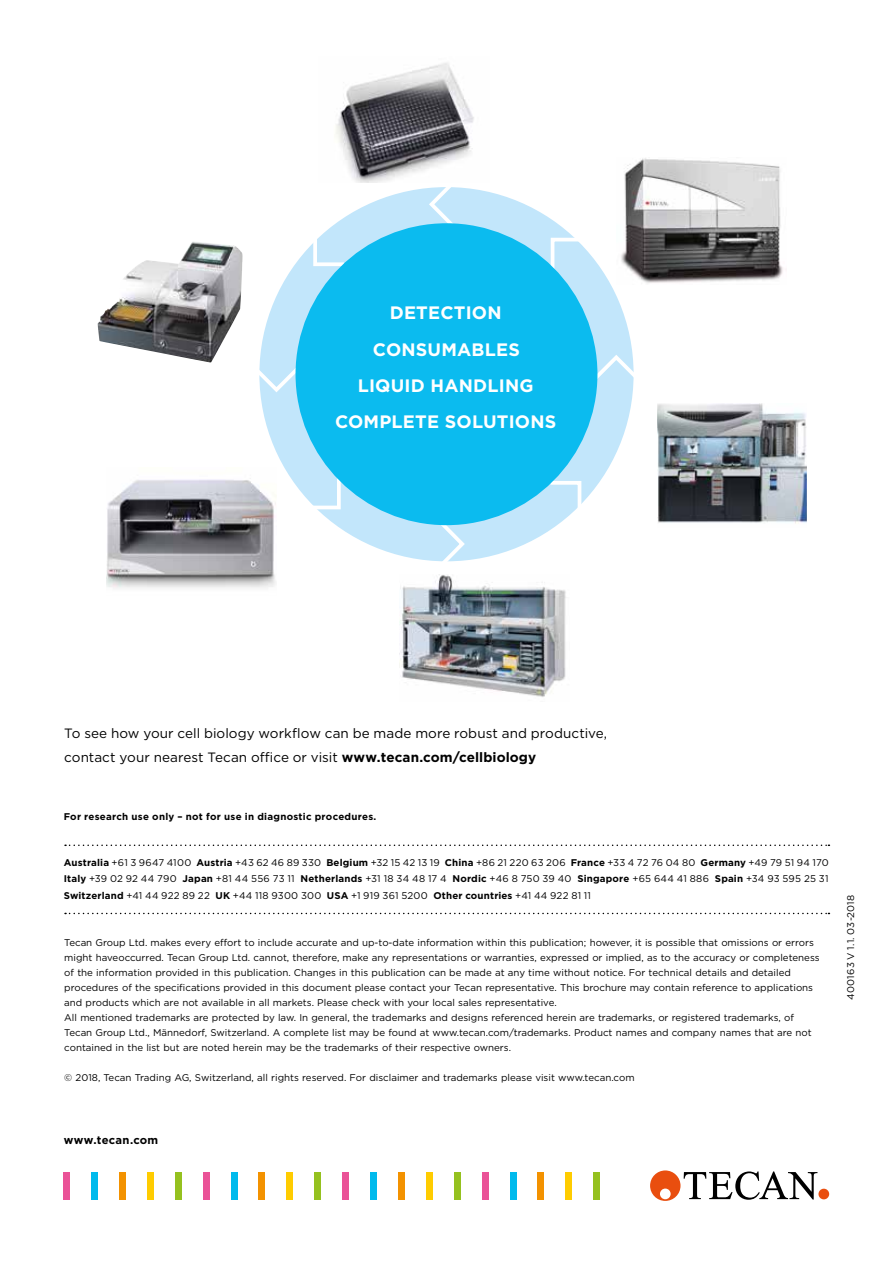
<style>
.page{position:relative;width:893px;height:1263px;background:#fff}
.page>*{position:absolute;margin:0;border:0;box-sizing:border-box;transform-origin:0 0}
.t1{font:700 18px/36.5px "Gotham";letter-spacing:.01em;color:#fff;text-align:center}
.t2{font:13.5px/24px "Gotham";letter-spacing:.005em;color:#000}
.t3{font:700 11.25px "Gotham";letter-spacing:.025em;color:#000}
.t4{font:9.75px/15px "Gotham";color:#000}
.t5{font:700 9.75px "Gotham";letter-spacing:.025em;color:#000}
.t6{font:9.75px "Gotham";letter-spacing:.02em;color:#000}
.s1{font-weight:700}
</style>
<div class="page">
<img style="left:97px;top:242px;width:146px;height:121px">
<img style="left:336px;top:63px;width:138px;height:120px">
<img style="left:621px;top:158px;width:162px;height:125px">
<img style="left:106px;top:479px;width:170px;height:109px">
<img style="left:400px;top:574px;width:166px;height:123px">
<div style="left:259px;top:187px;width:375px;height:374px;background:#c2e6fb;border-radius:50%"></div>
<svg style="left:549px;top:479px;width:34px;height:33px"></svg>
<svg style="left:595px;top:352px;width:39px;height:30px"></svg>
<svg style="left:549px;top:236px;width:33px;height:35px"></svg>
<svg style="left:426px;top:181px;width:30px;height:43px"></svg>
<svg style="left:311px;top:236px;width:35px;height:32px"></svg>
<svg style="left:259px;top:365px;width:38px;height:30px"></svg>
<svg style="left:310px;top:476px;width:33px;height:35px"></svg>
<svg style="left:439px;top:524px;width:28px;height:38px"></svg>
<div style="left:296px;top:223px;width:301px;height:302px;background:#0bbbef;border-radius:50%"></div>
<img style="left:657px;top:404px;width:150px;height:120px">
<svg style="left:65px;top:844px;width:764px;height:2px"></svg>
<svg style="left:65px;top:913px;width:764px;height:1px"></svg>
<div style="left:64px;top:1172px;width:6px;height:27px;background:#ea5297"></div>
<div style="left:92px;top:1172px;width:6px;height:27px;background:#00baed"></div>
<div style="left:120px;top:1172px;width:6px;height:27px;background:#f39200"></div>
<div style="left:147px;top:1172px;width:6px;height:27px;background:#fc0"></div>
<div style="left:175px;top:1172px;width:6px;height:27px;background:#95c11f"></div>
<div style="left:203px;top:1172px;width:6px;height:27px;background:#ea5297"></div>
<div style="left:231px;top:1172px;width:6px;height:27px;background:#00baed"></div>
<div style="left:259px;top:1172px;width:6px;height:27px;background:#f39200"></div>
<div style="left:287px;top:1172px;width:6px;height:27px;background:#fc0"></div>
<div style="left:315px;top:1172px;width:6px;height:27px;background:#95c11f"></div>
<div style="left:343px;top:1172px;width:6px;height:27px;background:#ea5297"></div>
<div style="left:371px;top:1172px;width:6px;height:27px;background:#00baed"></div>
<div style="left:398px;top:1172px;width:6px;height:27px;background:#f39200"></div>
<div style="left:426px;top:1172px;width:6px;height:27px;background:#fc0"></div>
<div style="left:454px;top:1172px;width:6px;height:27px;background:#95c11f"></div>
<div style="left:482px;top:1172px;width:6px;height:27px;background:#ea5297"></div>
<div style="left:510px;top:1172px;width:6px;height:27px;background:#00baed"></div>
<div style="left:538px;top:1172px;width:6px;height:27px;background:#f39200"></div>
<div style="left:566px;top:1172px;width:6px;height:27px;background:#fc0"></div>
<div style="left:594px;top:1172px;width:6px;height:27px;background:#95c11f"></div>
<div style="left:650px;top:1170px;width:30px;height:31px;background:#e94e0f;border-radius:50%"></div>
<div style="left:660px;top:1188px;width:11px;height:11px;background:#fff;border-radius:50%"></div>
<svg style="left:684px;top:1171px;width:133px;height:29px"></svg>
<div style="left:818px;top:1189px;width:11px;height:10px;background:#e94e0f;border-radius:50%"></div>
<h1 class="t1" style="left:335px;top:295px;width:223px">DETECTION<br>CONSUMABLES<br>LIQUID HANDLING<br>COMPLETE SOLUTIONS</h1>
<h2 class="t2" style="left:64px;top:721px;width:544px">To see how your cell biology workflow can be made more robust and productive, contact your nearest Tecan office or visit <span class="s1">www.tecan.com/cellbiology</span></h2>
<p class="t5" style="left:64px;top:810px;width:314px">For research use only – not for use in diagnostic procedures.</p>
<p class="t4" style="left:64px;top:854px;width:766px;line-height:16.5px;text-align:justify"><span class="s1">Australia</span> +61 3 9647 4100 <span class="s1">Austria</span> +43 62 46 89 330 <span class="s1">Belgium</span> +32 15 42 13 19 <span class="s1">China</span> +86 21 220 63 206 <span class="s1">France</span> +33 4 72 76 04 80 <span class="s1">Germany</span> +49 79 51 94 170<br><span class="s1">Italy</span> +39 02 92 44 790 <span class="s1">Japan</span> +81 44 556 73 11 <span class="s1">Netherlands</span> +31 18 34 48 17 4 <span class="s1">Nordic</span> +46 8 750 39 40 <span class="s1">Singapore</span> +65 644 41 886 <span class="s1">Spain</span> +34 93 595 25 31<br><span class="s1">Switzerland</span> +41 44 922 89 22 <span class="s1">UK</span> +44 118 9300 300 <span class="s1">USA</span> +1 919 361 5200 <span class="s1">Other countries</span> +41 44 922 81 11</p>
<p class="t4" style="left:64px;top:935px;width:757px">Tecan Group Ltd. makes every effort to include accurate and up-to-date information within this publication; however, it is possible that omissions or errors might haveoccurred. Tecan Group Ltd. cannot, therefore, make any representations or warranties, expressed or implied, as to the accuracy or completeness of the information provided in this publication. Changes in this publication can be made at any time without notice. For technical details and detailed procedures of the specifications provided in this document please contact your Tecan representative. This brochure may contain reference to applications and products which are not available in all markets. Please check with your local sales representative.<br>All mentioned trademarks are protected by law. In general, the trademarks and designs referenced herein are trademarks, or registered trademarks, of Tecan Group Ltd., Männedorf, Switzerland. A complete list may be found at www.tecan.com/trademarks. Product names and company names that are not contained in the list but are noted herein may be the trademarks of their respective owners.</p>
<p class="t4" style="left:64px;top:1069px;width:572px">© 2018, Tecan Trading AG, Switzerland, all rights reserved. For disclaimer and trademarks please visit www.tecan.com</p>
<p class="t6" style="left:844px;top:1000px;width:107px;rotate:-90deg">400163 V 1.1. 03-2018</p>
<p class="t3" style="left:64px;top:1132px;width:96px">www.tecan.com</p>
</div>
